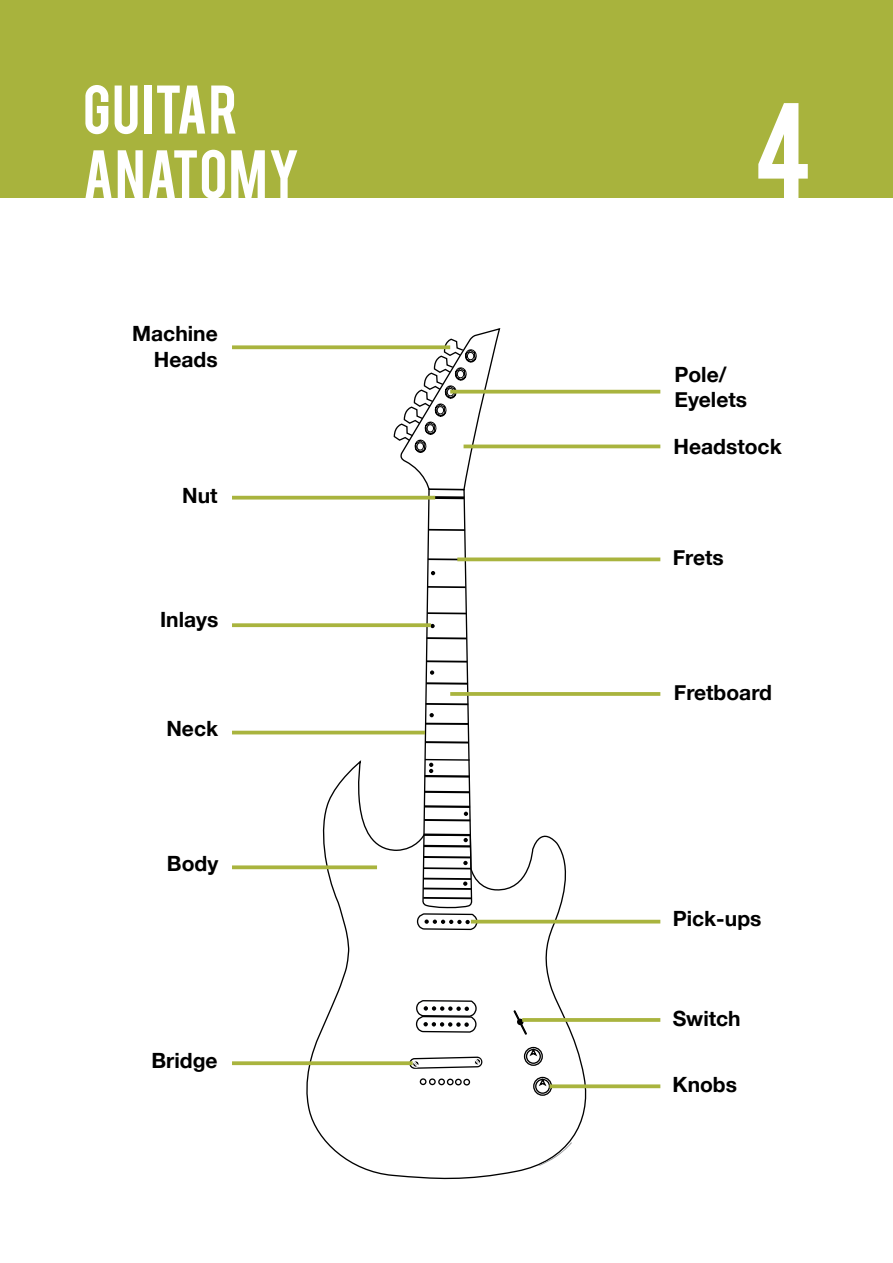
<style>
.page{position:relative;width:893px;height:1263px;background:#fff}
.page>*{position:absolute;margin:0;border:0;box-sizing:border-box;transform-origin:0 0}
.t1{font:108px "Bebas";color:#fff}
.t2{font:54px/64.8px "Bebas";letter-spacing:.02em;color:#fff}
.t3{font:700 21px/25.2px "Helvetica Neue";color:#000;text-align:right}
</style>
<div class="page">
<div style="left:0;top:0;width:893px;height:198px;background:#a8b33d"></div>
<svg style="left:302px;top:762px;width:290px;height:418px"></svg>
<svg style="left:539px;top:1142px;width:33px;height:24px"></svg>
<svg style="left:393px;top:329px;width:108px;height:757px"></svg>
<hr style="left:429px;top:496px;width:35px;height:3px;background:#000">
<svg style="left:513px;top:1009px;width:15px;height:26px"></svg>
<svg style="left:523px;top:1046px;width:30px;height:50px"></svg>
<svg style="left:232px;top:345px;width:218px;height:4px"></svg>
<hr style="left:450px;top:390px;width:210px;height:3px;background:#a9b43e">
<svg style="left:464px;top:444px;width:196px;height:4px"></svg>
<hr style="left:232px;top:496px;width:203px;height:3px;background:#a9b43e">
<svg style="left:457px;top:557px;width:203px;height:4px"></svg>
<svg style="left:232px;top:623px;width:199px;height:4px"></svg>
<svg style="left:450px;top:692px;width:210px;height:4px"></svg>
<hr style="left:232px;top:731px;width:193px;height:3px;background:#a9b43e">
<svg style="left:232px;top:865px;width:145px;height:4px"></svg>
<hr style="left:471px;top:920px;width:189px;height:3px;background:#a9b43e">
<svg style="left:232px;top:1061px;width:181px;height:4px"></svg>
<svg style="left:549px;top:1084px;width:111px;height:4px"></svg>
<svg style="left:522px;top:1018px;width:138px;height:4px"></svg>
<h2 class="t2" style="left:83px;top:74px;width:218px">GUITAR<br>ANATOMY</h2>
<p class="t3" style="left:132px;top:322px;width:87px">Machine<br>Heads</p>
<p class="t3" style="left:182px;top:484px;width:37px">Nut</p>
<p class="t3" style="left:160px;top:607px;width:60px">Inlays</p>
<p class="t3" style="left:166px;top:716px;width:53px">Neck</p>
<p class="t3" style="left:167px;top:851px;width:53px">Body</p>
<p class="t3" style="left:151px;top:1048px;width:68px">Bridge</p>
<h1 class="t1" style="left:753px;top:73px;width:61px">4</h1>
<p class="t3" style="left:674px;top:362px;width:74px;text-align:left">Pole/<br>Eyelets</p>
<p class="t3" style="left:674px;top:434px;width:110px">Headstock</p>
<p class="t3" style="left:673px;top:545px;width:52px">Frets</p>
<p class="t3" style="left:674px;top:680px;width:100px">Fretboard</p>
<p class="t3" style="left:673px;top:907px;width:90px">Pick-ups</p>
<p class="t3" style="left:673px;top:1006px;width:70px">Switch</p>
<p class="t3" style="left:672px;top:1072px;width:66px">Knobs</p>
</div>
